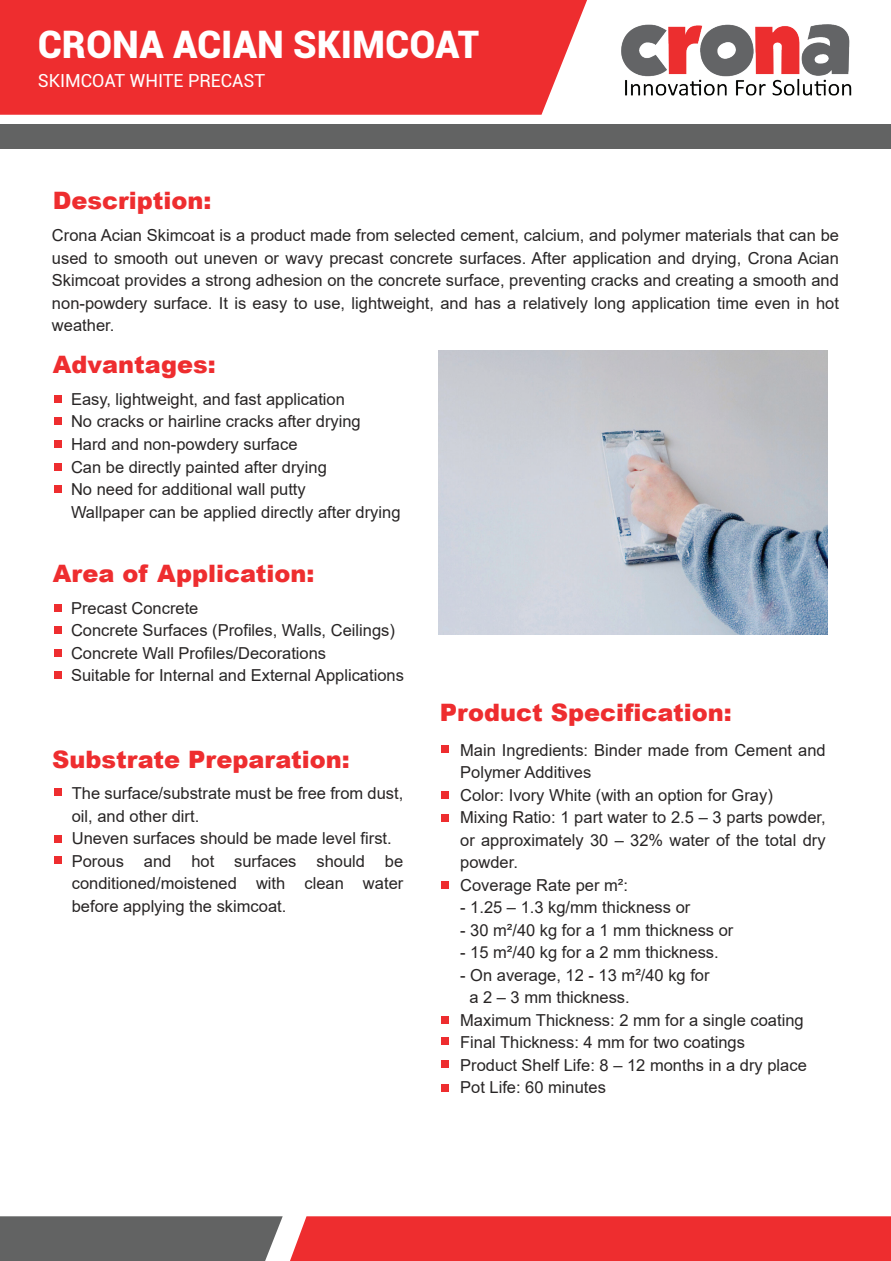
<style>
.page{position:relative;width:891px;height:1261px;background:#fff}
.page>*{position:absolute;margin:0;border:0;box-sizing:border-box;transform-origin:0 0}
.t1{font:900 37.95px "Roboto";color:#fff}
.t2{font:900 24px "Arial";color:#ee2d2f}
.t3{font:18px "Roboto";color:#fff}
.t4{font:16.5px/22.5px "Arial";color:#282525}
</style>
<div class="page">
<div style="left:442px;top:745px;width:7px;height:8px;background:#ee2d2f"></div>
<div style="left:442px;top:791px;width:7px;height:8px;background:#ee2d2f"></div>
<div style="left:442px;top:814px;width:7px;height:8px;background:#ee2d2f"></div>
<div style="left:442px;top:881px;width:7px;height:7px;background:#ee2d2f"></div>
<div style="left:442px;top:1016px;width:7px;height:8px;background:#ee2d2f"></div>
<div style="left:442px;top:1037px;width:7px;height:8px;background:#ee2d2f"></div>
<div style="left:442px;top:1060px;width:7px;height:7px;background:#ee2d2f"></div>
<div style="left:442px;top:1084px;width:7px;height:7px;background:#ee2d2f"></div>
<div style="left:0;top:0;width:587px;height:115px;background:#ee2d2f"></div>
<img style="left:621px;top:25px;width:231px;height:71px">
<div style="left:0;top:124px;width:891px;height:24px;background:#626363"></div>
<div style="left:0;top:1216px;width:283px;height:45px;background:#626363"></div>
<div style="left:290px;top:1216px;width:601px;height:45px;background:#ee2d2f"></div>
<div style="left:54px;top:395px;width:8px;height:8px;background:#ee2d2f"></div>
<div style="left:54px;top:418px;width:8px;height:7px;background:#ee2d2f"></div>
<div style="left:54px;top:440px;width:8px;height:8px;background:#ee2d2f"></div>
<div style="left:54px;top:463px;width:8px;height:7px;background:#ee2d2f"></div>
<div style="left:54px;top:485px;width:8px;height:8px;background:#ee2d2f"></div>
<div style="left:54px;top:604px;width:8px;height:7px;background:#ee2d2f"></div>
<div style="left:54px;top:788px;width:8px;height:8px;background:#ee2d2f"></div>
<div style="left:54px;top:856px;width:8px;height:7px;background:#ee2d2f"></div>
<div style="left:54px;top:835px;width:8px;height:7px;background:#ee2d2f"></div>
<div style="left:54px;top:626px;width:8px;height:8px;background:#ee2d2f"></div>
<div style="left:54px;top:649px;width:8px;height:7px;background:#ee2d2f"></div>
<div style="left:54px;top:671px;width:8px;height:8px;background:#ee2d2f"></div>
<img style="left:438px;top:350px;width:389px;height:285px">
<h1 class="t1" style="left:38px;top:18px;width:443px">CRONA ACIAN SKIMCOAT</h1>
<p class="t3" style="left:38px;top:68px;width:229px">SKIMCOAT WHITE PRECAST</p>
<h2 class="t2" style="left:53px;top:183px;width:160px">Description:</h2>
<p class="t4" style="left:52px;top:224px;width:789px;text-align:justify">Crona Acian Skimcoat is a product made from selected cement, calcium, and polymer materials that can be used to smooth out uneven or wavy precast concrete surfaces. After application and drying, Crona Acian Skimcoat provides a strong adhesion on the concrete surface, preventing cracks and creating a smooth and non-powdery surface. It is easy to use, lightweight, and has a relatively long application time even in hot weather.</p>
<h2 class="t2" style="left:53px;top:347px;width:165px">Advantages:</h2>
<p class="t4" style="left:71px;top:388px;width:331px">Easy, lightweight, and fast application<br>No cracks or hairline cracks after drying Hard and non-powdery surface<br>Can be directly painted after drying<br>No need for additional wall putty<br>Wallpaper can be applied directly after drying</p>
<h2 class="t2" style="left:53px;top:556px;width:263px">Area of Application:</h2>
<p class="t4" style="left:71px;top:596px;width:334px">Precast Concrete<br>Concrete Surfaces (Profiles, Walls, Ceilings)<br>Concrete Wall Profiles/Decorations<br>Suitable for Internal and External Applications</p>
<h2 class="t2" style="left:52px;top:741px;width:299px">Substrate Preparation:</h2>
<p class="t4" style="left:72px;top:782px;width:333px">The surface/substrate must be free from dust, oil, and other dirt.<br>Uneven surfaces should be made level first.<br>Porous and hot surfaces should be conditioned/moistened with clean water before applying the skimcoat.</p>
<h2 class="t2" style="left:440px;top:695px;width:294px">Product Specification:</h2>
<p class="t4" style="left:460px;top:739px;width:367px">Main Ingredients: Binder made from Cement and Polymer Additives<br>Color: Ivory White (with an option for Gray)<br>Mixing Ratio: 1 part water to 2.5 – 3 parts powder, or approximately 30 – 32% water of the total dry powder.<br>Coverage Rate per m²:</p>
<p class="t4" style="left:460px;top:896px;width:232px">- 1.25 – 1.3 kg/mm thickness or</p>
<p class="t4" style="left:460px;top:919px;width:275px">- 30 m²/40 kg for a 1 mm thickness or</p>
<p class="t4" style="left:460px;top:941px;width:260px">- 15 m²/40 kg for a 2 mm thickness.</p>
<p class="t4" style="left:460px;top:964px;width:251px">- On average, 12 - 13 m²/40 kg for</p>
<p class="t4" style="left:469px;top:986px;width:162px">a 2 – 3 mm thickness.</p>
<p class="t4" style="left:460px;top:1009px;width:345px">Maximum Thickness: 2 mm for a single coating</p>
<p class="t4" style="left:460px;top:1031px;width:286px">Final Thickness: 4 mm for two coatings</p>
<p class="t4" style="left:460px;top:1054px;width:348px">Product Shelf Life: 8 – 12 months in a dry place</p>
<p class="t4" style="left:460px;top:1076px;width:147px">Pot Life: 60 minutes</p>
</div>
